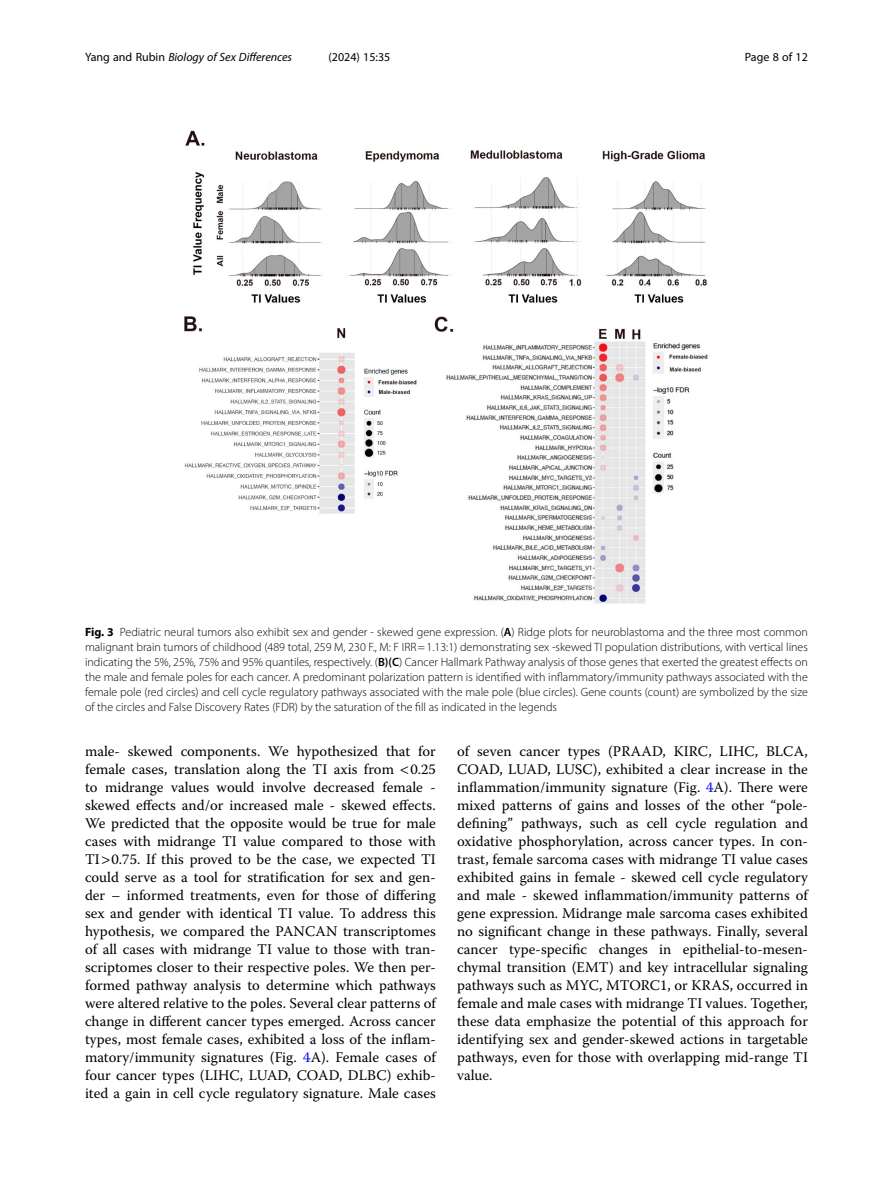
<style>
.page{position:relative;width:893px;height:1191px;background:#fff}
.page>*{position:absolute;margin:0;border:0;box-sizing:border-box;transform-origin:0 0}
.Body_Text_Indent{font:14.7px/18px "Warnock Pro";color:#000;text-align:justify}
.Figure_Caption{font:300 12px/15px "Myriad Pro";color:#000;text-align:justify}
.t1{font:italic 12px "Myriad Pro";color:#000}
.t2{font:12px "Myriad Pro";color:#000}
.s1{font-style:normal}
.s2{font-weight:700}
.s3{font-weight:600}
.s4{color:#00f}
</style>
<div class="page">
<img style="left:184px;top:130px;width:524px;height:474px">
<p class="t1" style="left:85px;top:50px;width:209px"><span class="s1">Yang and Rubin</span> Biology of Sex Differences</p>
<p class="t2" style="left:328px;top:50px;width:63px">(2024) 15:35</p>
<p class="t2" style="left:745px;top:50px;width:65px">Page 8 of 12</p>
<p class="Figure_Caption" style="left:85px;top:625px;width:724px"><span class="s2">Fig. 3</span> Pediatric neural tumors also exhibit sex and gender - skewed gene expression. (<span class="s3">A</span>) Ridge plots for neuroblastoma and the three most common malignant brain tumors of childhood (489 total, 259 M, 230 F., M: F IRR=1.13:1) demonstrating sex -skewed TI population distributions, with vertical lines indicating the 5%, 25%, 75% and 95% quantiles, respectively. (<span class="s3">B)(C</span>) Cancer Hallmark Pathway analysis of those genes that exerted the greatest effects on the male and female poles for each cancer. A predominant polarization pattern is identified with inflammatory/immunity pathways associated with the female pole (red circles) and cell cycle regulatory pathways associated with the male pole (blue circles). Gene counts (count) are symbolized by the size of the circles and False Discovery Rates (FDR) by the saturation of the fill as indicated in the legends</p>
<p class="Body_Text_Indent" style="left:85px;top:742px;width:352px">male- skewed components. We hypothesized that for female cases, translation along the TI axis from 0.25 to midrange values would involve decreased female - skewed effects and/or increased male - skewed effects.<br>We predicted that the opposite would be true for male cases with midrange TI value compared to those with TI 0.75. If this proved to be the case, we expected TI could serve as a tool for stratification for sex and gen&shy;der – informed treatments, even for those of differing sex and gender with identical TI value. To address this hypothesis, we compared the PANCAN transcriptomes of all cases with midrange TI value to those with tran&shy;scriptomes closer to their respective poles. We then per&shy;formed pathway analysis to determine which pathways were altered relative to the poles. Several clear patterns of change in different cancer types emerged. Across cancer types, most female cases, exhibited a loss of the inflam&shy;matory/immunity signatures (Fig. <span class="s4">4</span>A). Female cases of four cancer types (LIHC, LUAD, COAD, DLBC) exhib&shy;ited a gain in cell cycle regulatory signature. Male cases</p>
<p class="Body_Text_Indent" style="left:457px;top:742px;width:352px">of seven cancer types (PRAAD, KIRC, LIHC, BLCA, COAD, LUAD, LUSC), exhibited a clear increase in the inflammation/immunity signature (Fig. <span class="s4">4</span>A). There were mixed patterns of gains and losses of the other “pole&shy;defining” pathways, such as cell cycle regulation and oxidative phosphorylation, across cancer types. In con&shy;trast, female sarcoma cases with midrange TI value cases exhibited gains in female - skewed cell cycle regulatory and male - skewed inflammation/immunity patterns of gene expression. Midrange male sarcoma cases exhibited no significant change in these pathways. Finally, several cancer type-specific changes in epithelial-to-mesen&shy;chymal transition (EMT) and key intracellular signaling pathways such as MYC, MTORC1, or KRAS, occurred in female and male cases with midrange TI values. Together, these data emphasize the potential of this approach for identifying sex and gender-skewed actions in targetable pathways, even for those with overlapping mid-range TI value.</p>
</div>
